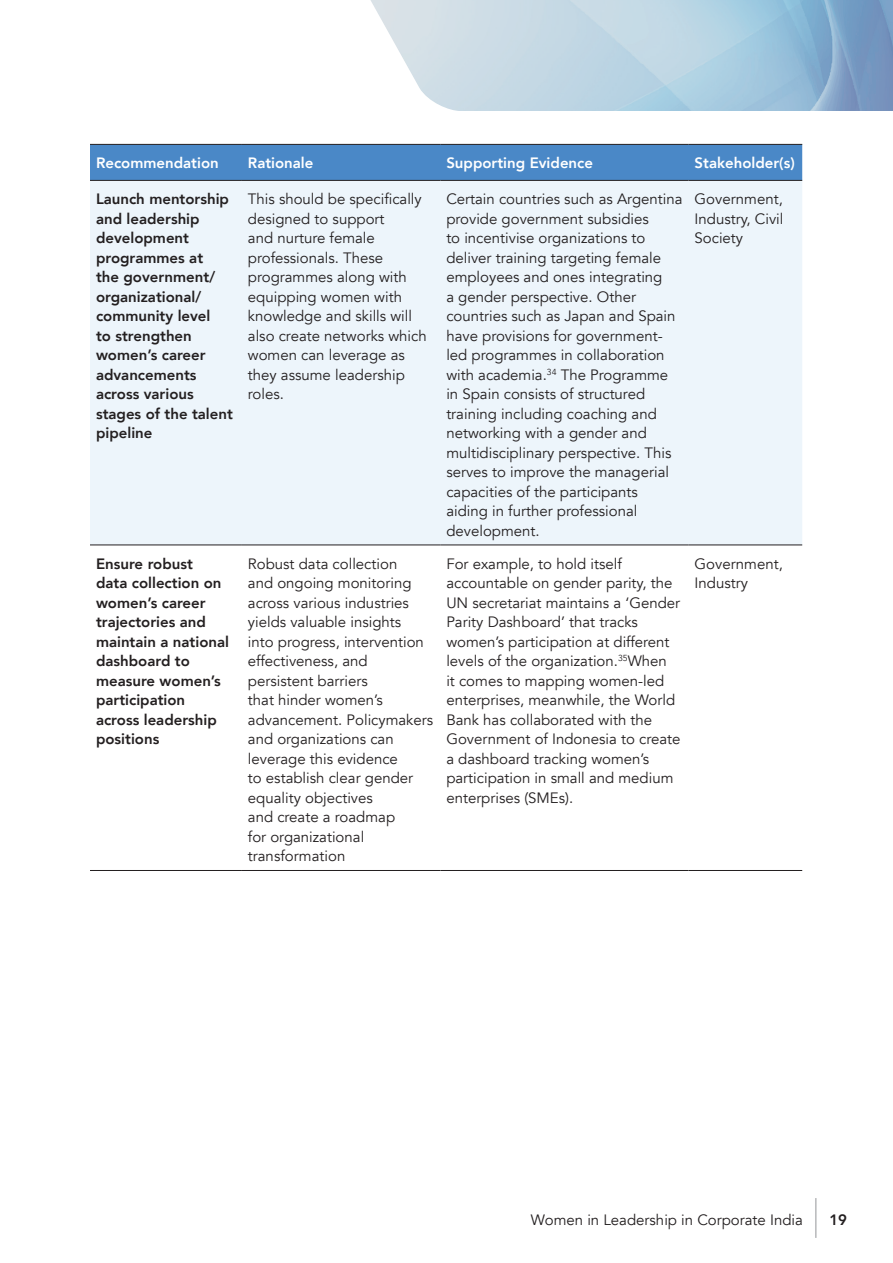
<style>
.page{position:relative;width:893px;height:1263px;background:#fff}
.page>*{position:absolute;margin:0;border:0;box-sizing:border-box;transform-origin:0 0}
.t1{font:15px/19.5px "Avenir";color:#231f20}
.t2{font:800 15px/19.5px "Avenir";color:#231f20}
.t3{font:800 15px "Avenir";color:#fff}
</style>
<div class="page">
<div style="left:90px;top:145px;width:712px;height:35px;background:#4a88c7"></div>
<div style="left:90px;top:181px;width:712px;height:364px;background:#edf5fb"></div>
<hr style="left:90px;top:144px;width:152px;height:1px;background:#231f20">
<hr style="left:242px;top:144px;width:198px;height:1px;background:#231f20">
<hr style="left:440px;top:144px;width:248px;height:1px;background:#231f20">
<hr style="left:688px;top:144px;width:114px;height:1px;background:#231f20">
<hr style="left:90px;top:180px;width:152px;height:1px;background:#231f20">
<hr style="left:242px;top:180px;width:198px;height:1px;background:#231f20">
<hr style="left:440px;top:180px;width:248px;height:1px;background:#231f20">
<hr style="left:688px;top:180px;width:114px;height:1px;background:#231f20">
<hr style="left:90px;top:545px;width:152px;height:1px;background:#231f20">
<hr style="left:242px;top:545px;width:198px;height:1px;background:#231f20">
<hr style="left:440px;top:545px;width:248px;height:1px;background:#231f20">
<hr style="left:688px;top:545px;width:114px;height:1px;background:#231f20">
<hr style="left:90px;top:870px;width:152px;height:1px;background:#231f20">
<hr style="left:242px;top:870px;width:198px;height:1px;background:#231f20">
<hr style="left:440px;top:870px;width:248px;height:1px;background:#231f20">
<hr style="left:688px;top:870px;width:114px;height:1px;background:#231f20">
<img style="left:370px;top:0;width:523px;height:111px">
<hr style="left:815px;top:1198px;width:1px;height:40px;background:#939598">
<p class="t3" style="left:96px;top:151px;width:124px">Recommendation</p>
<p class="t3" style="left:248px;top:151px;width:67px">Rationale</p>
<p class="t3" style="left:446px;top:151px;width:148px">Supporting Evidence</p>
<p class="t3" style="left:694px;top:151px;width:102px">Stakeholder(s)</p>
<p class="t2" style="left:96px;top:189px;width:138px">Launch mentorship and leadership development programmes at<br>the government/ organizational/ community level<br>to strengthen women’s career advancements across various stages of the talent pipeline</p>
<p class="t1" style="left:248px;top:190px;width:180px">This should be specifically designed to support<br>and nurture female professionals. These programmes along with equipping women with knowledge and skills will also create networks which women can leverage as they assume leadership roles.</p>
<p class="t1" style="left:446px;top:190px;width:238px">Certain countries such as Argentina provide government subsidies<br>to incentivise organizations to deliver training targeting female employees and ones integrating<br>a gender perspective. Other countries such as Japan and Spain have provisions for government&shy;led programmes in collaboration with academia.<sup>34</sup> The Programme in Spain consists of structured training including coaching and networking with a gender and multidisciplinary perspective. This serves to improve the managerial capacities of the participants aiding in further professional development.</p>
<p class="t1" style="left:695px;top:190px;width:90px;text-align:justify">Government, Industry, Civil Society</p>
<p class="t2" style="left:96px;top:554px;width:135px">Ensure robust<br>data collection on women’s career trajectories and maintain a national dashboard to measure women’s participation across leadership positions</p>
<p class="t1" style="left:248px;top:554px;width:187px">Robust data collection<br>and ongoing monitoring across various industries yields valuable insights<br>into progress, intervention effectiveness, and persistent barriers<br>that hinder women’s advancement. Policymakers and organizations can leverage this evidence<br>to establish clear gender equality objectives<br>and create a roadmap<br>for organizational transformation</p>
<p class="t1" style="left:446px;top:554px;width:236px">For example, to hold itself accountable on gender parity, the<br>UN secretariat maintains a ‘Gender<br>Parity Dashboard’ that tracks women’s participation at different levels of the organization.<sup>35</sup>When<br>it comes to mapping women-led enterprises, meanwhile, the World<br>Bank has collaborated with the<br>Government of Indonesia to create a dashboard tracking women’s participation in small and medium enterprises (SMEs).</p>
<p class="t1" style="left:695px;top:554px;width:90px">Government,<br>Industry</p>
<p class="t1" style="left:531px;top:1211px;width:274px">Women in Leadership in Corporate India</p>
<p class="t2" style="left:829px;top:1210px;width:19px">19</p>
</div>
